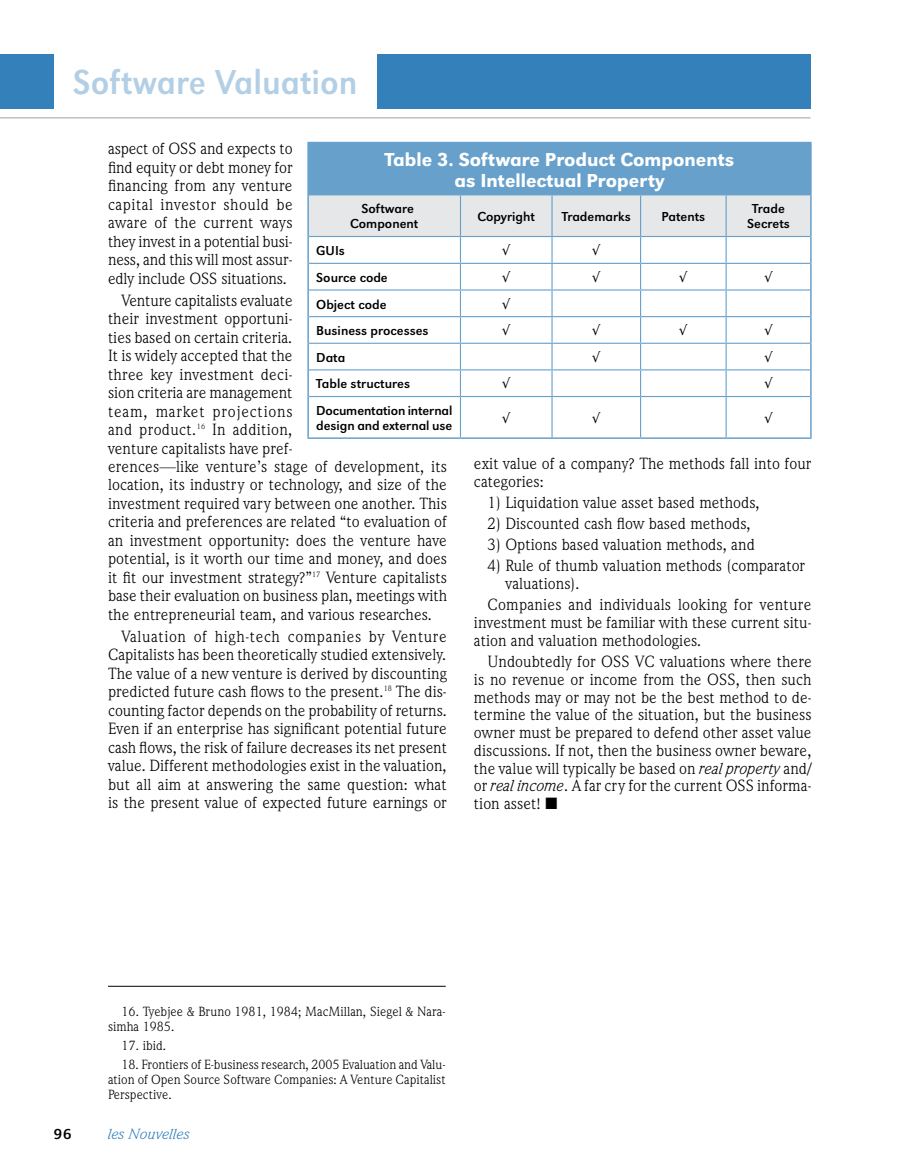
<style>
.page{position:relative;width:905px;height:1175px;background:#fff}
.page>*{position:absolute;margin:0;border:0;box-sizing:border-box;transform-origin:0 0}
.t1{font:36px "URW Grotesk T Regu Narr";color:#b3cfe5}
.t2{font:500 19.5px/21px "URW Grotesk T";color:#fff;text-align:center}
.t3{font:16.5px/18.5px "Weidemann IT Cby BT";color:#000;text-align:justify}
.t4{font:italic 15px "Weidemann IT Cby BT";color:#3380ba;scale:1.08 1}
.t5{font:15px "URW Grotesk T";color:#000;scale:1.08 1}
.t6{font:13.5px/15px "Weidemann IT Cby BT";color:#000}
.t7{font:13.5px/15px "URW Grotesk T";color:#000;text-align:center}
.s1{font-style:italic}
</style>
<div class="page">
<hr style="left:0;top:117px;width:810px;height:1px;background:#bcbec0">
<div style="left:0;top:54px;width:54px;height:54px;background:#3380ba"></div>
<div style="left:377px;top:54px;width:433px;height:54px;background:#3380ba"></div>
<div style="left:308px;top:142px;width:502px;height:53px;background:#66a0cb"></div>
<hr style="left:307px;top:142px;width:153px;height:1px;background:#66a0cb">
<hr style="left:307px;top:143px;width:2px;height:52px;background:#66a0cb">
<hr style="left:726px;top:142px;width:85px;height:1px;background:#66a0cb">
<hr style="left:810px;top:143px;width:1px;height:52px;background:#66a0cb">
<hr style="left:307px;top:195px;width:2px;height:41px;background:#66a0cb">
<hr style="left:307px;top:236px;width:2px;height:27px;background:#66a0cb">
<hr style="left:307px;top:263px;width:2px;height:27px;background:#66a0cb">
<hr style="left:307px;top:290px;width:2px;height:26px;background:#66a0cb">
<hr style="left:307px;top:316px;width:2px;height:27px;background:#66a0cb">
<hr style="left:307px;top:343px;width:2px;height:27px;background:#66a0cb">
<hr style="left:307px;top:370px;width:2px;height:26px;background:#66a0cb">
<hr style="left:307px;top:396px;width:2px;height:41px;background:#66a0cb">
<hr style="left:810px;top:396px;width:1px;height:41px;background:#66a0cb">
<hr style="left:307px;top:437px;width:153px;height:2px;background:#66a0cb">
<hr style="left:460px;top:437px;width:92px;height:2px;background:#66a0cb">
<hr style="left:552px;top:437px;width:88px;height:2px;background:#66a0cb">
<hr style="left:640px;top:437px;width:86px;height:2px;background:#66a0cb">
<hr style="left:726px;top:437px;width:85px;height:2px;background:#66a0cb">
<hr style="left:309px;top:396px;width:151px;height:1px;background:#66a0cb">
<hr style="left:460px;top:396px;width:92px;height:1px;background:#66a0cb">
<hr style="left:460px;top:397px;width:1px;height:40px;background:#66a0cb">
<hr style="left:552px;top:396px;width:88px;height:1px;background:#66a0cb">
<hr style="left:551px;top:397px;width:1px;height:40px;background:#66a0cb">
<hr style="left:640px;top:396px;width:86px;height:1px;background:#66a0cb">
<hr style="left:640px;top:397px;width:1px;height:40px;background:#66a0cb">
<hr style="left:726px;top:396px;width:84px;height:1px;background:#66a0cb">
<hr style="left:725px;top:397px;width:1px;height:40px;background:#66a0cb">
<hr style="left:108px;top:986px;width:338px;height:1px;background:#000">
<svg style="left:308px;top:195px;width:503px;height:201px"></svg>
<p class="t1" style="left:73px;top:62px;width:286px">Software Valuation</p>
<p class="t3" style="left:108px;top:139px;width:186px">aspect of OSS and expects to find equity or debt money for financing from any venture capital investor should be aware of the current ways they invest in a potential busi&shy;ness, and this will most assur&shy;edly include OSS situations.</p>
<p class="t3" style="left:108px;top:291px;width:340px;text-align:left;text-indent:14px">Venture capitalists evaluate<br>their investment opportuni-<br>ties based on certain criteria.<br>It is widely accepted that the<br>three key investment deci-<br>sion criteria are management<br>team, market projections<br>and product.<sup>16</sup> In addition,<br>venture capitalists have pref-<br>erences—like venture’s stage of development, its location, its industry or technology, and size of the investment required vary between one another. This criteria and preferences are related “to evaluation of an investment opportunity: does the venture have potential, is it worth our time and money, and does it fit our investment strategy?”<sup>17</sup> Venture capitalists base their evaluation on business plan, meetings with the entrepreneurial team, and various researches.</p>
<p class="t3" style="left:108px;top:627px;width:340px;text-indent:13px">Valuation of high-tech companies by Venture Capitalists has been theoretically studied extensively.<br>The value of a new venture is derived by discounting predicted future cash flows to the present.<sup>18</sup> The dis&shy;counting factor depends on the probability of returns.<br>Even if an enterprise has significant potential future cash flows, the risk of failure decreases its net present value. Different methodologies exist in the valuation, but all aim at answering the same question: what is the present value of expected future earnings or</p>
<p class="t2" style="left:385px;top:149px;width:351px">Table 3. Software Product Components as Intellectual Property</p>
<p class="t7" style="left:350px;top:201px;width:70px">Software<br>Component</p>
<p class="t7" style="left:477px;top:209px;width:59px">Copyright</p>
<p class="t7" style="left:561px;top:209px;width:71px">Trademarks</p>
<p class="t7" style="left:661px;top:209px;width:45px">Patents</p>
<p class="t7" style="left:747px;top:201px;width:44px">Trade<br>Secrets</p>
<p class="t7" style="left:316px;top:243px;width:30px">GUIs</p>
<p class="t7" style="left:316px;top:270px;width:73px">Source code</p>
<p class="t7" style="left:316px;top:296px;width:72px">Object code</p>
<p class="t7" style="left:316px;top:323px;width:114px">Business processes</p>
<p class="t7" style="left:316px;top:350px;width:31px">Data</p>
<p class="t7" style="left:316px;top:376px;width:95px">Table structures</p>
<p class="t7" style="left:316px;top:403px;width:138px;text-align:left">Documentation internal design and external use</p>
<p class="t3" style="left:474px;top:454px;width:339px;line-height:17.7px">exit value of a company? The methods fall into four categories:</p>
<p class="t3" style="left:487px;top:493px;width:274px">1) Liquidation value asset based methods,</p>
<p class="t3" style="left:487px;top:514px;width:265px">2) Discounted cash flow based methods,</p>
<p class="t3" style="left:487px;top:535px;width:269px">3) Options based valuation methods, and</p>
<p class="t3" style="left:505px;top:556px;width:301px;line-height:17.7px;text-indent:-18px">4) Rule of thumb valuation methods (comparator valuations).</p>
<p class="t3" style="left:474px;top:595px;width:339px;line-height:17.7px;text-indent:13px">Companies and individuals looking for venture investment must be familiar with these current situ&shy;ation and valuation methodologies.</p>
<p class="t3" style="left:474px;top:652px;width:339px;line-height:17.7px;text-indent:14px">Undoubtedly for OSS VC valuations where there is no revenue or income from the OSS, then such methods may or may not be the best method to de&shy;termine the value of the situation, but the business owner must be prepared to defend other asset value discussions. If not, then the business owner beware, the value will typically be based on <span class="s1">real property</span> and/ or <span class="s1">real income</span>. A far cry for the current OSS informa&shy;tion asset! ■</p>
<p class="t6" style="left:108px;top:1004px;width:339px;text-indent:14px">16. Tyebjee &amp; Bruno 1981, 1984; MacMillan, Siegel &amp; Nara&shy;simha 1985.</p>
<p class="t6" style="left:122px;top:1038px;width:46px">17. ibid.</p>
<p class="t6" style="left:108px;top:1056px;width:339px;text-align:justify;text-indent:14px">18. Frontiers of E-business research, 2005 Evaluation and Valu&shy;ation of Open Source Software Companies: A Venture Capitalist Perspective.</p>
<p class="t5" style="left:54px;top:1125px;width:18px">96</p>
<p class="t4" style="left:108px;top:1125px;width:77px">les Nouvelles</p>
</div>
